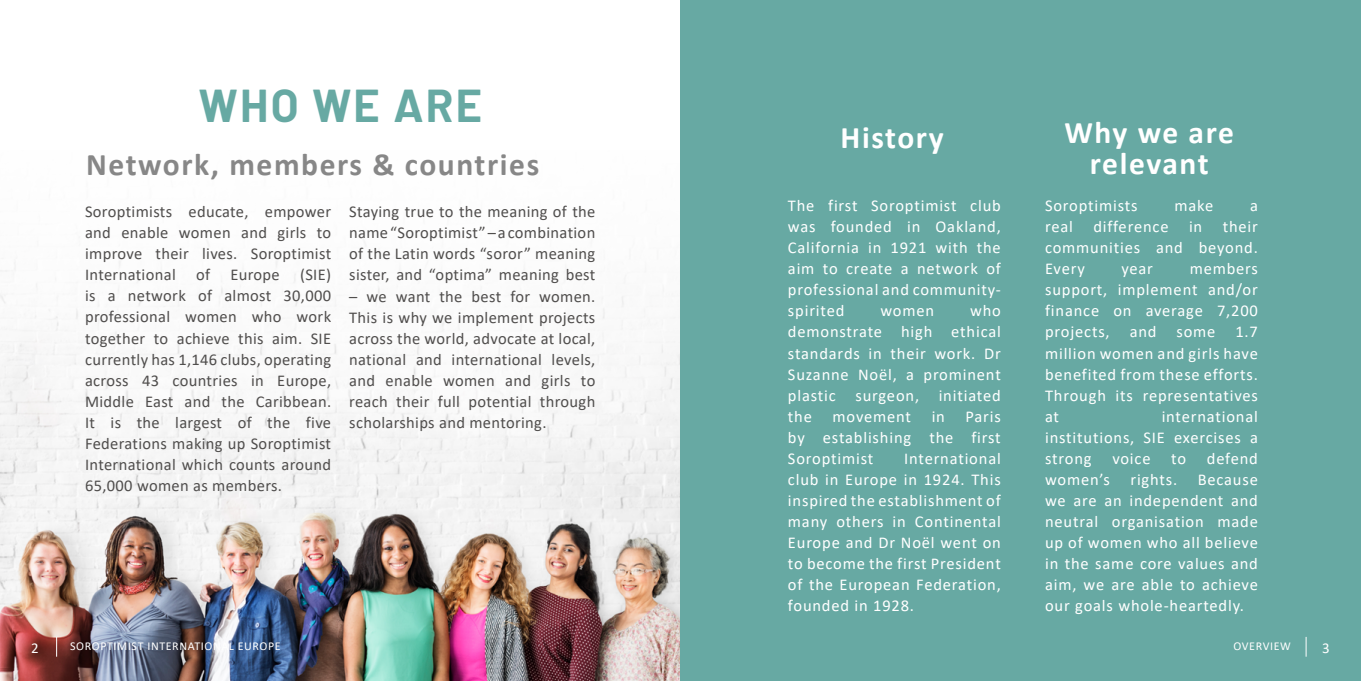
<style>
.page{position:relative;width:1361px;height:681px;background:#fff}
.page>*{position:absolute;margin:0;border:0;box-sizing:border-box;transform-origin:0 0}
.t1{font:700 45px "Barlow";letter-spacing:.05em;color:#67a9a3}
.t2{font:700 31.5px "Calibri";letter-spacing:.05em;color:#878787}
.t3{font:700 31.5px/31.5px "Calibri";letter-spacing:.045em;color:#fff;text-align:center}
.t4{font:16.5px/21px "Calibri";letter-spacing:.05em;color:#fff;text-align:justify}
.t5{font:16.5px/21px "Calibri";letter-spacing:.02em;color:#504e4d;text-align:justify}
.t6{font:15px "Calibri";color:#fff}
.t7{font:12px "Calibri";letter-spacing:.05em;color:#fff}
</style>
<div class="page">
<img style="left:0;top:463px;width:680px;height:217px">
<div style="left:680px;top:0;width:681px;height:680px;background:#67a9a3"></div>
<svg style="left:56px;top:636px;width:1px;height:20px"></svg>
<svg style="left:1305px;top:637px;width:1px;height:19px"></svg>
<h1 class="t1" style="left:198px;top:72px;width:285px">WHO WE ARE</h1>
<h2 class="t2" style="left:86px;top:142px;width:454px">Network, members &amp; countries</h2>
<p class="t5" style="left:85px;top:201px;width:248px">Soroptimists educate, empower and enable women and girls to improve their lives. Soroptimist International of Europe (SIE) is a network of almost 30,000 professional women who work together to achieve this aim. SIE currently has 1,146 clubs, operating across 43 countries in Europe, Middle East and the Caribbean.<br>It is the largest of the five Federations making up Soroptimist International which counts around 65,000 women as members.</p>
<p class="t5" style="left:349px;top:201px;width:248px">Staying true to the meaning of the name “Soroptimist” – a combination of the Latin words “soror” meaning sister, and “optima” meaning best</p>
<p class="t5" style="left:349px;top:285px;width:248px">– we want the best for women.<br>This is why we implement projects across the world, advocate at local, national and international levels, and enable women and girls to reach their full potential through scholarships and mentoring.</p>
<h2 class="t3" style="left:840px;top:122px;width:105px">History</h2>
<p class="t4" style="left:788px;top:195px;width:214px">The first Soroptimist club was founded in Oakland, California in 1921 with the aim to create a network of professional and community&shy;spirited</p>
<p class="t4" style="left:788px;top:300px;width:214px;text-indent:182px">who demonstrate high ethical standards in their work. Dr Suzanne Noël, a prominent plastic surgeon, initiated the movement in Paris by establishing the first Soroptimist</p>
<p class="t4" style="left:880px;top:300px;width:55px">women</p>
<p class="t4" style="left:788px;top:447px;width:214px;text-indent:116px">International club in Europe in 1924. This inspired the establishment of many others in Continental Europe and Dr Noël went on to become the first President of the European Federation, founded in 1928.</p>
<h2 class="t3" style="left:1064px;top:116px;width:171px">Why we are relevant</h2>
<p class="t4" style="left:1045px;top:195px;width:94px">Soroptimists</p>
<p class="t4" style="left:1174px;top:195px;width:40px">make</p>
<p class="t4" style="left:1045px;top:195px;width:214px;text-indent:205px">a real difference in their communities and beyond.<br>Every</p>
<p class="t4" style="left:1045px;top:258px;width:214px;text-indent:145px">members support, implement and/or finance on average 7,200 projects, and some 1.7 million women and girls have benefited from these efforts.<br>Through its representatives at</p>
<p class="t4" style="left:1121px;top:258px;width:33px">year</p>
<p class="t4" style="left:1045px;top:405px;width:214px;text-indent:117px">international institutions, SIE exercises a strong</p>
<p class="t4" style="left:1045px;top:447px;width:214px;text-indent:162px">defend women’s rights. Because we are an independent and neutral organisation made up of women who all believe in the same core values and aim, we are able to achieve our goals whole-heartedly.</p>
<p class="t4" style="left:1112px;top:447px;width:40px">voice</p>
<p class="t4" style="left:1171px;top:447px;width:16px">to</p>
<p class="t6" style="left:31px;top:637px;width:9px">2</p>
<p class="t7" style="left:70px;top:637px;width:212px">SOROPTIMIST INTERNATIONAL EUROPE</p>
<p class="t7" style="left:1233px;top:637px;width:59px">OVERVIEW</p>
<p class="t6" style="left:1322px;top:637px;width:9px">3</p>
</div>
